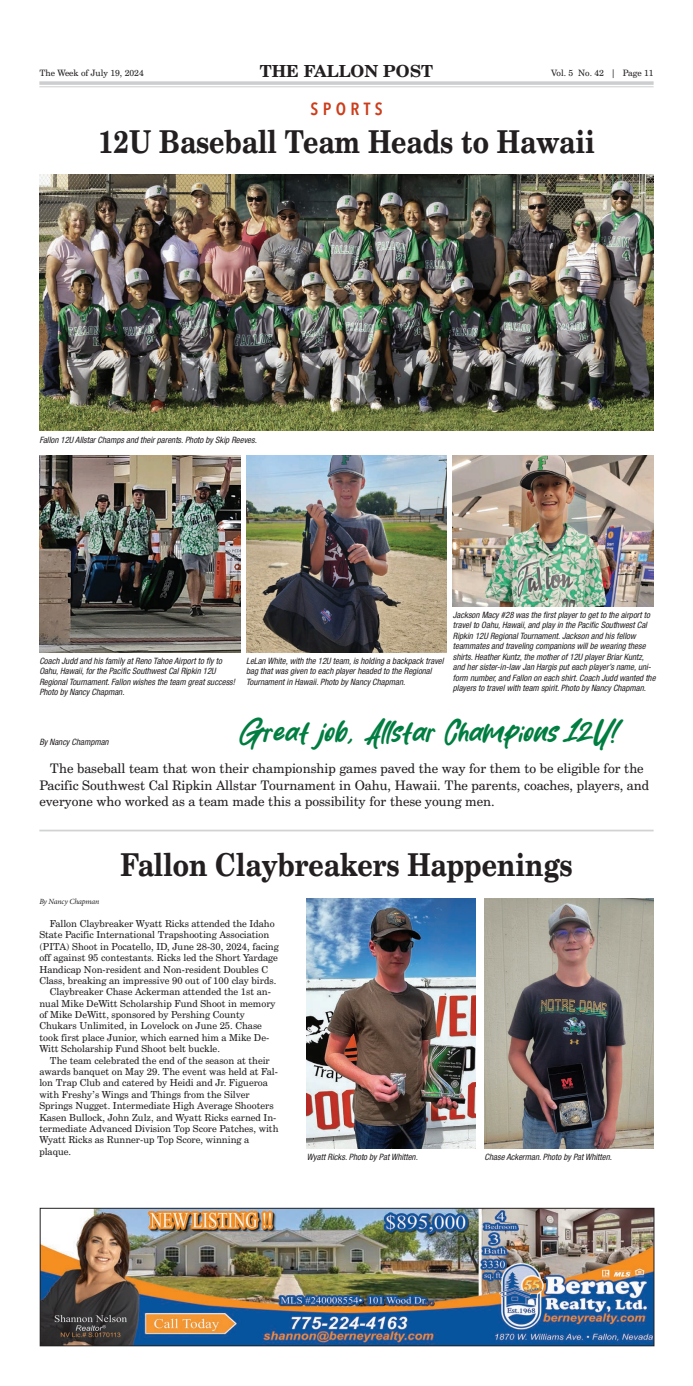
<style>
.page{position:relative;width:693px;height:1386px;background:#fff}
.page>*{position:absolute;margin:0;border:0;box-sizing:border-box;transform-origin:0 0}
.t1{font:700 31.5px "Century Schoolbook BT";color:#231f20;scale:.85 1}
.t2{font:25.38px "Bitcheese";color:#007d40}
.t3{font:600 17.5px "Avenir Next Condensed";letter-spacing:.25em;color:#cc3d1b}
.t4{font:700 16.62px "Century Schoolbook BT";color:#231f20}
.t5{font:13.12px/16.6px "Century Schoolbook BT";color:#231f20}
.t6{font:9.62px "Century Schoolbook BT";color:#231f20}
.t7{font:italic condensed 8.75px/10.5px "Helvetica Neue";color:#231f20}
.t8{font:8.75px "Century Schoolbook BT";color:#231f20}
.t9{font:italic 7.88px "Minion Pro";letter-spacing:-.025em;color:#231f20}
</style>
<div class="page">
<hr style="left:39px;top:81px;width:615px;height:4px;background:#d4d5d7">
<hr style="left:39px;top:86px;width:615px;height:1px;background:#cdced0">
<img style="left:42px;top:1210px;width:610px;height:134px">
<div style="left:40px;top:1208px;width:614px;height:138px;border:1px solid #231f20"></div>
<img style="left:39px;top:174px;width:615px;height:257px">
<img style="left:453px;top:456px;width:201px;height:150px">
<img style="left:246px;top:456px;width:201px;height:197px">
<img style="left:39px;top:456px;width:201px;height:197px">
<hr style="left:39px;top:830px;width:615px;height:1px;background:#d1d2d4">
<img style="left:307px;top:899px;width:169px;height:250px">
<img style="left:484px;top:899px;width:170px;height:250px">
<p class="t8" style="left:39px;top:70px;width:106px">The Week of July 19, 2024</p>
<h3 class="t4" style="left:260px;top:65px;width:175px">THE FALLON POST</h3>
<p class="t8" style="left:551px;top:70px;width:104px">Vol. 5 No. 42 | Page 11</p>
<h3 class="t3" style="left:310px;top:94px;width:74px">SPORTS</h3>
<h1 class="t1" style="left:98px;top:130px;width:586px">12U Baseball Team Heads to Hawaii</h1>
<p class="t7" style="left:39px;top:435px;width:219px">Fallon 12U Allstar Champs and their parents. Photo by Skip Reeves.</p>
<p class="t7" style="left:453px;top:610px;width:204px">Jackson Macy #28 was the first player to get to the airport to travel to Oahu, Hawaii, and play in the Pacific Southwest Cal Ripkin 12U Regional Tournament. Jackson and his fellow teammates and traveling companions will be wearing these shirts. Heather Kuntz, the mother of 12U player Briar Kuntz, and her sister-in-law Jan Hargis put each player’s name, uni&shy;form number, and Fallon on each shirt. Coach Judd wanted the players to travel with team spirit. Photo by Nancy Chapman.</p>
<h2 class="t2" style="left:240px;top:716px;width:378px">Great job, Allstar Champions 12U!</h2>
<p class="t7" style="left:39px;top:656px;width:197px">Coach Judd and his family at Reno Tahoe Airport to fly to Oahu, Hawaii, for the Pacific Southwest Cal Ripkin 12U Regional Tournament. Fallon wishes the team great success!<br>Photo by Nancy Chapman.</p>
<p class="t7" style="left:246px;top:656px;width:199px">LeLan White, with the 12U team, is holding a backpack travel bag that was given to each player headed to the Regional<br>Tournament in Hawaii. Photo by Nancy Chapman.</p>
<p class="t7" style="left:39px;top:737px;width:71px">By Nancy Champman</p>
<p class="t5" style="left:39px;top:761px;width:611px;text-indent:11px">The baseball team that won their championship games paved the way for them to be eligible for the<br>Pacific Southwest Cal Ripkin Allstar Tournament in Oahu, Hawaii. The parents, coaches, players, and everyone who worked as a team made this a possibility for these young men.</p>
<h1 class="t1" style="left:121px;top:854px;width:533px">Fallon Claybreakers Happenings</h1>
<p class="t9" style="left:39px;top:899px;width:61px">By Nancy Chapman</p>
<p class="t6" style="left:50px;top:920px;width:226px">Fallon Claybreaker Wyatt Ricks attended the Idaho</p>
<p class="t6" style="left:39px;top:932px;width:232px">State Pacific International Trapshooting Association</p>
<p class="t6" style="left:39px;top:943px;width:241px">(PITA) Shoot in Pocatello, ID, June 28-30, 2024, facing</p>
<p class="t6" style="left:39px;top:954px;width:240px">off against 95 contestants. Ricks led the Short Yardage</p>
<p class="t6" style="left:39px;top:966px;width:230px">Handicap Non-resident and Non-resident Doubles C</p>
<p class="t6" style="left:39px;top:977px;width:238px">Class, breaking an impressive 90 out of 100 clay birds.</p>
<p class="t6" style="left:50px;top:988px;width:222px">Claybreaker Chase Ackerman attended the 1st an-</p>
<p class="t6" style="left:39px;top:1000px;width:238px">nual Mike DeWitt Scholarship Fund Shoot in memory</p>
<p class="t6" style="left:39px;top:1011px;width:207px">of Mike DeWitt, sponsored by Pershing County</p>
<p class="t6" style="left:39px;top:1023px;width:224px">Chukars Unlimited, in Lovelock on June 25. Chase</p>
<p class="t6" style="left:39px;top:1034px;width:231px">took first place Junior, which earned him a Mike De-</p>
<p class="t6" style="left:39px;top:1045px;width:182px">Witt Scholarship Fund Shoot belt buckle.</p>
<p class="t6" style="left:50px;top:1057px;width:221px">The team celebrated the end of the season at their</p>
<p class="t6" style="left:39px;top:1068px;width:240px">awards banquet on May 29. The event was held at Fal-</p>
<p class="t6" style="left:39px;top:1079px;width:230px">lon Trap Club and catered by Heidi and Jr. Figueroa</p>
<p class="t6" style="left:39px;top:1091px;width:212px">with Freshy’s Wings and Things from the Silver</p>
<p class="t6" style="left:39px;top:1102px;width:236px">Springs Nugget. Intermediate High Average Shooters</p>
<p class="t6" style="left:39px;top:1114px;width:239px">Kasen Bullock, John Zulz, and Wyatt Ricks earned In-</p>
<p class="t6" style="left:39px;top:1125px;width:241px">termediate Advanced Division Top Score Patches, with</p>
<p class="t6" style="left:39px;top:1136px;width:211px">Wyatt Ricks as Runner-up Top Score, winning a</p>
<p class="t6" style="left:39px;top:1148px;width:33px">plaque.</p>
<p class="t7" style="left:307px;top:1153px;width:112px">Wyatt Ricks. Photo by Pat Whitten.</p>
<p class="t7" style="left:485px;top:1153px;width:129px">Chase Ackerman. Photo by Pat Whitten.</p>
</div>
